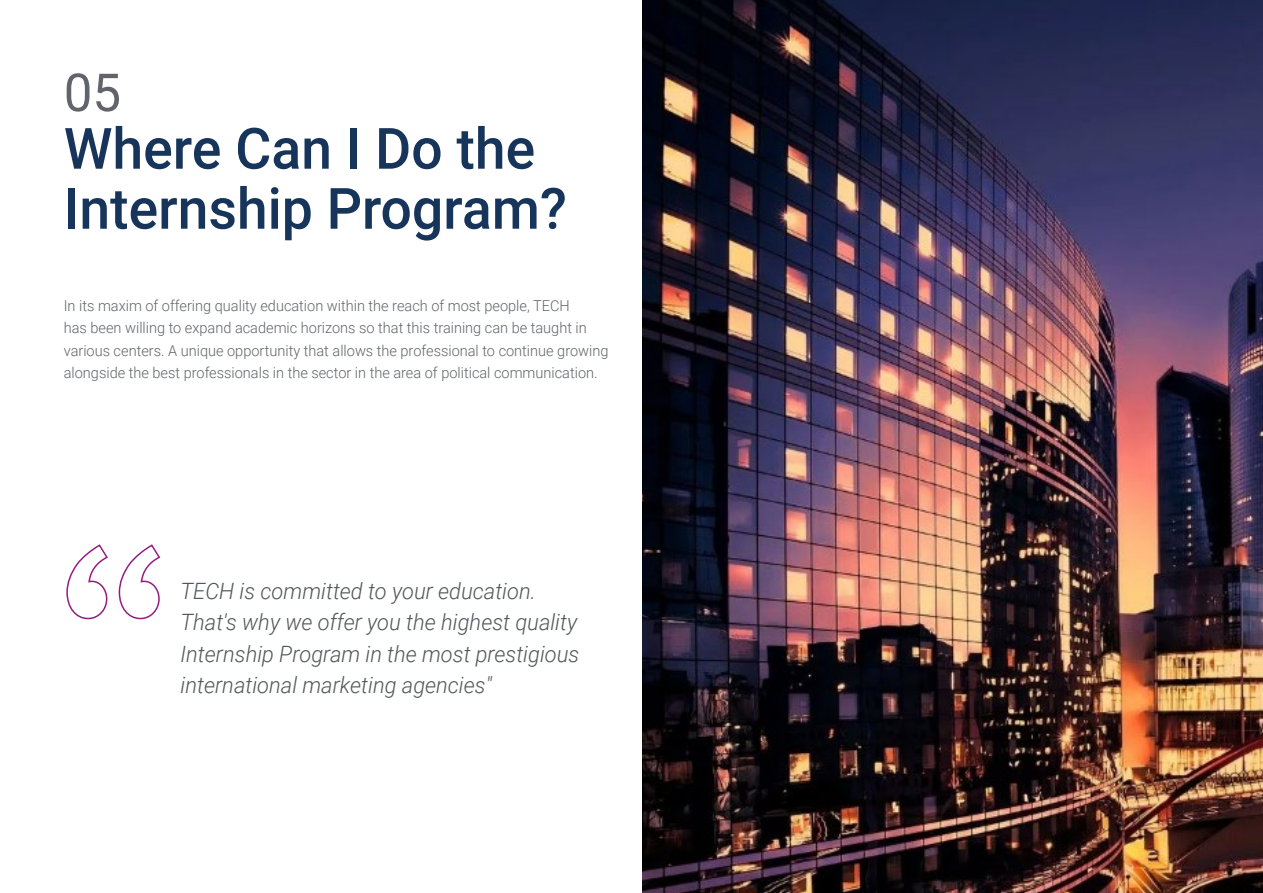
<style>
.page{position:relative;width:1263px;height:893px;background:#fff}
.page>*{position:absolute;margin:0;border:0;box-sizing:border-box;transform-origin:0 0}
.t1{font:500 57px/60px "Roboto";color:#17355b}
.t2{font:52.5px "Roboto";color:#61646a}
.t3{font:italic 300 22.5px/31.5px "Roboto";color:#52555b}
.t4{font:300 15px/22.5px "Roboto";color:#61646a}
</style>
<div class="page">
<img style="left:642px;top:0;width:621px;height:893px">
<svg style="left:66px;top:544px;width:95px;height:76px"></svg>
<h2 class="t2" style="left:64px;top:56px;width:59px">05</h2>
<h1 class="t1" style="left:64px;top:116px;width:504px">Where Can I Do the<br>Internship Program?</h1>
<p class="t4" style="left:64px;top:293px;width:546px">In its maxim of offering quality education within the reach of most people, TECH<br>has been willing to expand academic horizons so that this training can be taught in various centers. A unique opportunity that allows the professional to continue growing alongside the best professionals in the sector in the area of political communication.</p>
<h3 class="t3" style="left:180px;top:574px;width:400px">TECH is committed to your education.<br>That's why we offer you the highest quality Internship Program in the most prestigious international marketing agencies"</h3>
</div>
